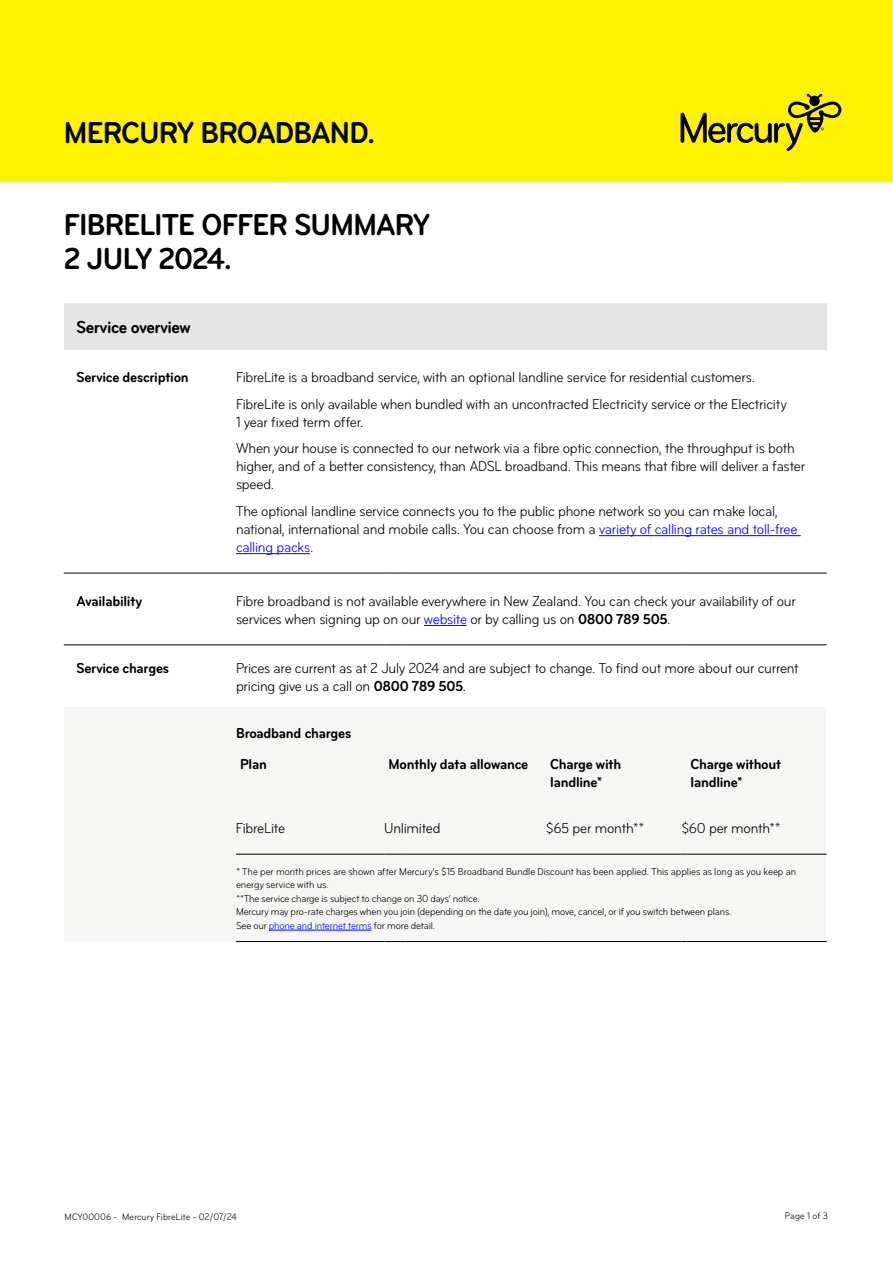
<style>
.page{position:relative;width:893px;height:1263px;background:#fff}
.page>*{position:absolute;margin:0;border:0;box-sizing:border-box;transform-origin:0 0}
.t1{font:700 31.5px/33.5px "Bryant Condensed";letter-spacing:-.025em;color:#000}
.t2{font:700 18px "Bryant Condensed";letter-spacing:-.02em;color:#000}
.t3{font:15px/18px "Bryant Condensed";letter-spacing:-.015em;color:#000}
.t4{font:700 15px/18px "Bryant Condensed";letter-spacing:-.015em;color:#000}
.t5{font:10.5px/13.5px "Bryant Condensed";letter-spacing:-.01em;color:#000}
.t6{font:9.75px "Bryant Condensed";letter-spacing:.01em;color:#000}
.s1{color:#00f}
.s2{font-weight:700}
</style>
<div class="page">
<div style="left:0;top:0;width:893px;height:181px;background:#fff200"></div>
<svg style="left:680px;top:94px;width:161px;height:57px"></svg>
<div style="left:64px;top:303px;width:763px;height:47px;background:#e4e5e4"></div>
<hr style="left:64px;top:573px;width:172px;height:1px;background:#000">
<hr style="left:236px;top:573px;width:148px;height:1px;background:#000">
<svg style="left:384px;top:573px;width:22px;height:1px"></svg>
<hr style="left:406px;top:573px;width:140px;height:1px;background:#000">
<hr style="left:546px;top:573px;width:135px;height:1px;background:#000">
<hr style="left:686px;top:573px;width:141px;height:1px;background:#000">
<hr style="left:64px;top:645px;width:172px;height:1px;background:#000">
<hr style="left:236px;top:645px;width:148px;height:1px;background:#000">
<svg style="left:384px;top:645px;width:22px;height:1px"></svg>
<hr style="left:406px;top:645px;width:140px;height:1px;background:#000">
<hr style="left:546px;top:645px;width:135px;height:1px;background:#000">
<hr style="left:686px;top:645px;width:141px;height:1px;background:#000">
<hr style="left:236px;top:854px;width:148px;height:1px;background:#000">
<svg style="left:384px;top:854px;width:22px;height:1px"></svg>
<hr style="left:406px;top:854px;width:140px;height:1px;background:#000">
<hr style="left:546px;top:854px;width:135px;height:1px;background:#000">
<hr style="left:686px;top:854px;width:141px;height:1px;background:#000">
<hr style="left:236px;top:941px;width:148px;height:1px;background:#000">
<svg style="left:384px;top:941px;width:22px;height:1px"></svg>
<hr style="left:406px;top:941px;width:140px;height:1px;background:#000">
<hr style="left:546px;top:941px;width:135px;height:1px;background:#000">
<hr style="left:686px;top:941px;width:141px;height:1px;background:#000">
<hr style="left:599px;top:535px;width:202px;height:1px;background:#00f">
<hr style="left:236px;top:553px;width:74px;height:1px;background:#00f">
<hr style="left:424px;top:625px;width:43px;height:1px;background:#00f">
<hr style="left:269px;top:930px;width:102px;height:1px;background:#00f">
<h1 class="t1" style="left:64px;top:116px;width:313px">MERCURY BROADBAND.</h1>
<h1 class="t1" style="left:64px;top:208px;width:367px">FIBRELITE OFFER SUMMARY<br>2 JULY 2024.</h1>
<p class="t2" style="left:77px;top:316px;width:116px">Service overview</p>
<p class="t4" style="left:77px;top:368px;width:114px">Service description</p>
<p class="t3" style="left:236px;top:364px;width:552px;line-height:26.5px">FibreLite is a broadband service, with an optional landline service for residential customers.<br>FibreLite is only available when bundled with an uncontracted Electricity service or the Electricity</p>
<p class="t3" style="left:236px;top:409px;width:561px;line-height:26.5px">1 year fixed term offer.<br>When your house is connected to our network via a fibre optic connection, the throughput is both</p>
<p class="t3" style="left:236px;top:458px;width:571px">higher, and of a better consistency, than ADSL broadband. This means that fibre will deliver a faster speed.</p>
<p class="t3" style="left:236px;top:502px;width:563px">The optional landline service connects you to the public phone network so you can make local, national, international and mobile calls. You can choose from a <span class="s1">variety of calling rates and toll-free calling packs</span>.</p>
<p class="t4" style="left:77px;top:592px;width:67px">Availability</p>
<p class="t3" style="left:236px;top:592px;width:561px">Fibre broadband is not available everywhere in New Zealand. You can check your availability of our services when signing up on our <span class="s1">website</span> or by calling us on <span class="s2">0800 789 505</span>.</p>
<p class="t4" style="left:77px;top:659px;width:94px">Service charges</p>
<p class="t3" style="left:236px;top:659px;width:564px">Prices are current as at 2 July 2024 and are subject to change. To find out more about our current pricing give us a call on <span class="s2">0800 789 505</span>.</p>
<p class="t4" style="left:236px;top:717px;width:117px;line-height:31.2px">Broadband charges<br>Plan</p>
<p class="t4" style="left:388px;top:755px;width:141px">Monthly data allowance</p>
<p class="t4" style="left:550px;top:755px;width:73px">Charge with landline*</p>
<p class="t4" style="left:690px;top:755px;width:92px">Charge without landline*</p>
<p class="t3" style="left:236px;top:819px;width:51px">FibreLite</p>
<p class="t3" style="left:384px;top:819px;width:58px">Unlimited</p>
<p class="t3" style="left:546px;top:819px;width:100px">$65 per month**</p>
<p class="t3" style="left:681px;top:819px;width:101px">$60 per month**</p>
<p class="t5" style="left:236px;top:865px;width:562px">* The per month prices are shown after Mercury’s $15 Broadband Bundle Discount has been applied. This applies as long as you keep an energy service with us.<br>**The service charge is subject to change on 30 days’ notice.<br>Mercury may pro-rate charges when you join (depending on the date you join), move, cancel, or if you switch between plans.<br>See our <span class="s1">phone and internet terms</span> for more detail.</p>
<p class="t6" style="left:65px;top:1211px;width:174px">MCY00006 - Mercury FibreLite - 02/07/24</p>
<p class="t6" style="left:785px;top:1210px;width:44px">Page 1 of 3</p>
</div>
